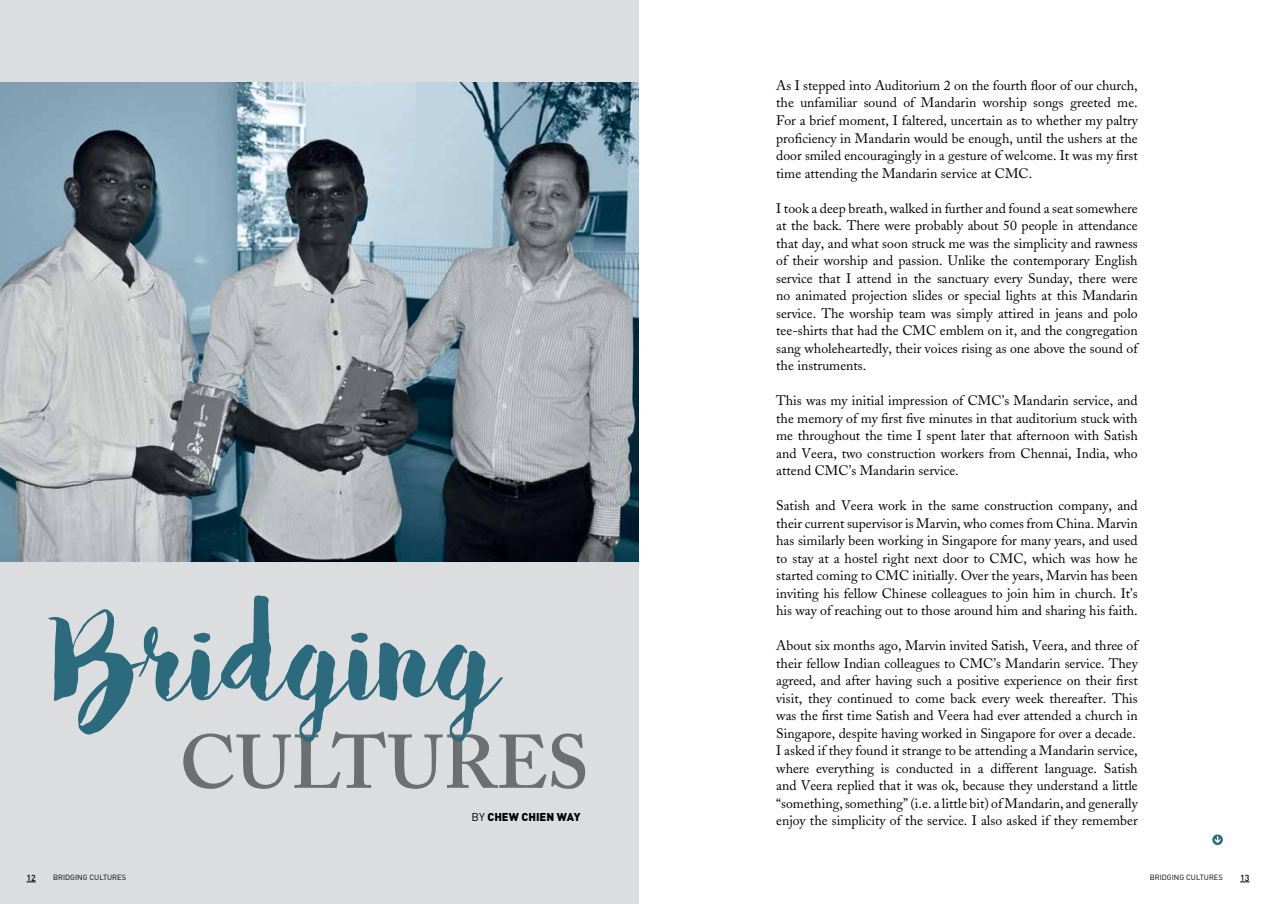
<style>
.page{position:relative;width:1276px;height:904px;background:#fff}
.page>*{position:absolute;margin:0;border:0;box-sizing:border-box;transform-origin:0 0}
.t1{font:157.62px "Bakery";color:#2c6a7e}
.t2{font:600 75px "Adobe Caslon";color:#6d6e71}
.t3{font:13.75px/17.5px "Adobe Caslon";color:#000;text-align:justify}
.t4{font:900 11.25px "DIN";color:#000}
.t5{font:500 8.75px "DIN";color:#000}
.t6{font:7.5px "DIN";color:#000}
.s1{font-weight:400}
</style>
<div class="page">
<div style="left:0;top:0;width:638px;height:904px;background:#dcddde"></div>
<svg style="left:1212px;top:834px;width:10px;height:11px"></svg>
<img style="left:0;top:82px;width:638px;height:479px">
<h1 class="t1" style="left:47px;top:554px;width:453px">Bridging</h1>
<h2 class="t2" style="left:179px;top:717px;width:411px">CULTURES</h2>
<p class="t4" style="left:471px;top:809px;width:110px"><span class="s1">BY</span> CHEW CHIEN WAY</p>
<p class="t3" style="left:776px;top:77px;width:363px">As I stepped into Auditorium 2 on the fourth floor of our church, the unfamiliar sound of Mandarin worship songs greeted me.<br>For a brief moment, I faltered, uncertain as to whether my paltry proficiency in Mandarin would be enough, until the ushers at the door smiled encouragingly in a gesture of welcome. It was my first time attending the Mandarin service at CMC.</p>
<p class="t3" style="left:776px;top:199px;width:363px">I took a deep breath, walked in further and found a seat somewhere at the back. There were probably about 50 people in attendance that day, and what soon struck me was the simplicity and rawness of their worship and passion. Unlike the contemporary English service that I attend in the sanctuary every Sunday, there were no animated projection slides or special lights at this Mandarin service. The worship team was simply attired in jeans and polo tee-shirts that had the CMC emblem on it, and the congregation sang wholeheartedly, their voices rising as one above the sound of the instruments.</p>
<p class="t3" style="left:776px;top:392px;width:363px">This was my initial impression of CMC’s Mandarin service, and the memory of my first five minutes in that auditorium stuck with me throughout the time I spent later that afternoon with Satish and Veera, two construction workers from Chennai, India, who attend CMC’s Mandarin service.</p>
<p class="t3" style="left:776px;top:497px;width:363px">Satish and Veera work in the same construction company, and their current supervisor is Marvin, who comes from China. Marvin has similarly been working in Singapore for many years, and used to stay at a hostel right next door to CMC, which was how he started coming to CMC initially. Over the years, Marvin has been inviting his fellow Chinese colleagues to join him in church. It’s his way of reaching out to those around him and sharing his faith.</p>
<p class="t3" style="left:776px;top:637px;width:363px;text-align:left">About six months ago, Marvin invited Satish, Veera, and three of their fellow Indian colleagues to CMC’s Mandarin service. They agreed, and after having such a positive experience on their first visit, they continued to come back every week thereafter. This was the first time Satish and Veera had ever attended a church in Singapore, despite having worked in Singapore for over a decade.<br>I asked if they found it strange to be attending a Mandarin service, where everything is conducted in a different language. Satish and Veera replied that it was ok, because they understand a little “something, something” (i.e. a little bit) of Mandarin, and generally enjoy the simplicity of the service. I also asked if they remember</p>
<p class="t5" style="left:27px;top:872px;width:11px">12</p>
<p class="t6" style="left:53px;top:872px;width:74px">BRIDGING CULTURES</p>
<p class="t6" style="left:1150px;top:872px;width:74px">BRIDGING CULTURES</p>
<p class="t5" style="left:1240px;top:872px;width:11px">13</p>
</div>
